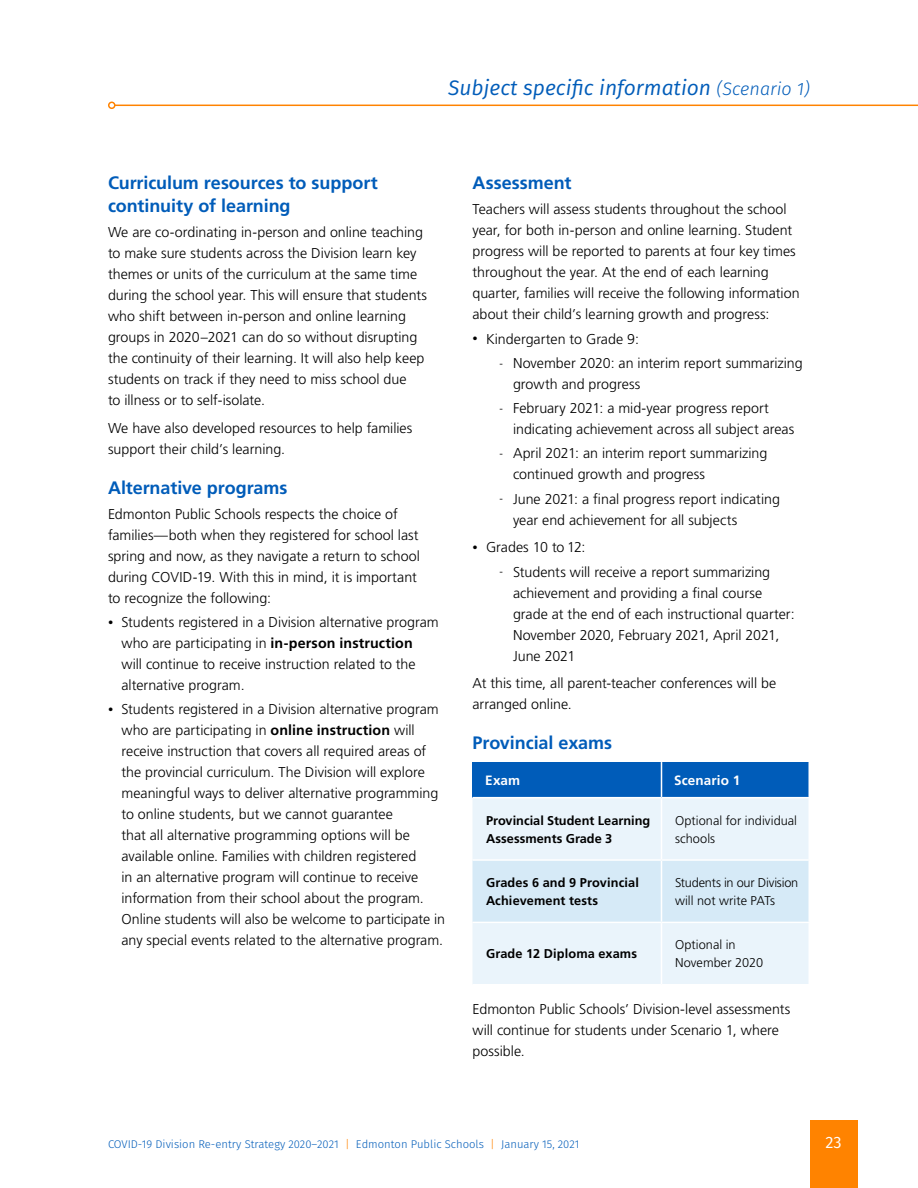
<style>
.page{position:relative;width:918px;height:1188px;background:#fff}
.page>*{position:absolute;margin:0;border:0;box-sizing:border-box;transform-origin:0 0}
.t1{font:italic 21px "Fira Sans";color:#005cb9}
.t2{font:700 18px/22.5px "Frutiger LT Std";letter-spacing:-.005em;color:#005cb9}
.t3{font:16.5px "Fira Sans";color:#fff}
.t4{font:300 14.25px/21px "Frutiger LT Std";color:#000}
.t5{font:700 13.5px "Frutiger LT Std";letter-spacing:.01em;color:#fff}
.t6{font:700 12.75px/18px "Frutiger LT Std";letter-spacing:.005em;color:#000}
.t7{font:300 12.75px/18px "Frutiger LT Std";color:#000}
.t8{font:300 11.25px "Fira Sans";color:#005cb9}
.s1{font-weight:300;font-size:18px}
.s2{font-size:10.5px}
.s3{font-weight:700}
.s4{color:#ff8300}
</style>
<div class="page">
<div style="left:810px;top:1120px;width:47px;height:68px;background:#ff8300"></div>
<hr style="left:115px;top:105px;width:803px;height:1px;background:#ff8300">
<div style="left:108px;top:102px;width:8px;height:7px;border:2px solid #ff8300;border-radius:50%"></div>
<div style="left:472px;top:762px;width:190px;height:36px;background:#005cb9"></div>
<div style="left:662px;top:762px;width:147px;height:36px;background:#005cb9"></div>
<div style="left:472px;top:798px;width:336px;height:186px;background:#eaf4fb"></div>
<div style="left:472px;top:861px;width:336px;height:61px;background:#d6eaf7"></div>
<hr style="left:472px;top:797px;width:190px;height:1px;background:#fff">
<hr style="left:662px;top:797px;width:148px;height:1px;background:#fff">
<hr style="left:661px;top:798px;width:1px;height:61px;background:#fff">
<hr style="left:472px;top:859px;width:190px;height:2px;background:#fff">
<hr style="left:662px;top:859px;width:148px;height:2px;background:#fff">
<hr style="left:661px;top:861px;width:1px;height:61px;background:#fff">
<hr style="left:472px;top:922px;width:190px;height:1px;background:#fff">
<hr style="left:662px;top:922px;width:148px;height:1px;background:#fff">
<hr style="left:661px;top:923px;width:1px;height:61px;background:#fff">
<hr style="left:808px;top:762px;width:2px;height:35px;background:#fff">
<hr style="left:661px;top:762px;width:1px;height:35px;background:#fff">
<h1 class="t1" style="left:448px;top:72px;width:363px">Subject specific information <span class="s1">(Scenario 1)</span></h1>
<p class="t2" style="left:108px;top:172px;width:271px">Curriculum resources to support continuity of learning</p>
<p class="t4" style="left:108px;top:222px;width:321px">We are co-ordinating in-person and online teaching to make sure students across the Division learn key themes or units of the curriculum at the same time during the school year. This will ensure that students who shift between in-person and online learning groups in 2020–2021 can do so without disrupting the continuity of their learning. It will also help keep students on track if they need to miss school due<br>to illness or to self-isolate.</p>
<p class="t4" style="left:108px;top:417px;width:306px">We have also developed resources to help families support their child’s learning.</p>
<p class="t2" style="left:108px;top:476px;width:181px">Alternative programs</p>
<p class="t4" style="left:108px;top:504px;width:313px">Edmonton Public Schools respects the choice of families—both when they registered for school last spring and now, as they navigate a return to school during COVID-19. With this in mind, it is important to recognize the following:</p>
<p class="t4" style="left:122px;top:612px;width:319px;text-indent:-14px"><span class="s2">•</span> Students registered in a Division alternative program who are participating in <span class="s3">in-person instruction<br></span>will continue to receive instruction related to the alternative program.</p>
<p class="t4" style="left:122px;top:699px;width:325px;text-indent:-14px"><span class="s2">•</span> Students registered in a Division alternative program who are participating in <span class="s3">online instruction</span> will receive instruction that covers all required areas of the provincial curriculum. The Division will explore meaningful ways to deliver alternative programming to online students, but we cannot guarantee<br>that all alternative programming options will be available online. Families with children registered<br>in an alternative program will continue to receive information from their school about the program.<br>Online students will also be welcome to participate in any special events related to the alternative program.</p>
<p class="t2" style="left:472px;top:172px;width:101px">Assessment</p>
<p class="t4" style="left:472px;top:199px;width:329px">Teachers will assess students throughout the school year, for both in-person and online learning. Student progress will be reported to parents at four key times throughout the year. At the end of each learning quarter, families will receive the following information about their child’s learning growth and progress:</p>
<p class="t4" style="left:472px;top:328px;width:168px"><span class="s2">•</span> Kindergarten to Grade 9:</p>
<p class="t4" style="left:513px;top:353px;width:291px;text-indent:-14px"><span class="s2">-</span> November 2020: an interim report summarizing growth and progress</p>
<p class="t4" style="left:513px;top:398px;width:283px;text-indent:-14px"><span class="s2">-</span> February 2021: a mid-year progress report indicating achievement across all subject areas</p>
<p class="t4" style="left:513px;top:443px;width:256px;text-indent:-14px"><span class="s2">-</span> April 2021: an interim report summarizing continued growth and progress</p>
<p class="t4" style="left:513px;top:488px;width:268px;text-indent:-14px"><span class="s2">-</span> June 2021: a final progress report indicating year end achievement for all subjects</p>
<p class="t4" style="left:472px;top:537px;width:115px"><span class="s2">•</span> Grades 10 to 12:</p>
<p class="t4" style="left:513px;top:561px;width:283px;text-indent:-14px"><span class="s2">-</span> Students will receive a report summarizing achievement and providing a final course grade at the end of each instructional quarter:<br>November 2020, February 2021, April 2021, June 2021</p>
<p class="t4" style="left:473px;top:673px;width:305px">At this time, all parent-teacher conferences will be arranged online.</p>
<p class="t2" style="left:472px;top:732px;width:141px">Provincial exams</p>
<p class="t5" style="left:485px;top:772px;width:36px">Exam</p>
<p class="t5" style="left:674px;top:772px;width:68px">Scenario 1</p>
<p class="t6" style="left:486px;top:811px;width:166px">Provincial Student Learning<br>Assessments Grade 3</p>
<p class="t7" style="left:675px;top:811px;width:124px">Optional for individual schools</p>
<p class="t6" style="left:486px;top:874px;width:154px">Grades 6 and 9 Provincial<br>Achievement tests</p>
<p class="t7" style="left:675px;top:874px;width:125px">Students in our Division will not write PATs</p>
<p class="t6" style="left:486px;top:945px;width:153px">Grade 12 Diploma exams</p>
<p class="t7" style="left:675px;top:936px;width:90px">Optional in<br>November 2020</p>
<p class="t4" style="left:472px;top:999px;width:320px">Edmonton Public Schools’ Division-level assessments will continue for students under Scenario 1, where possible.</p>
<p class="t8" style="left:108px;top:1136px;width:473px">COVID-19 Division Re-entry Strategy 2020–2021 <span class="s4">|</span> Edmonton Public Schools <span class="s4">|</span> January 15, 2021</p>
<p class="t3" style="left:825px;top:1129px;width:18px">23</p>
</div>
